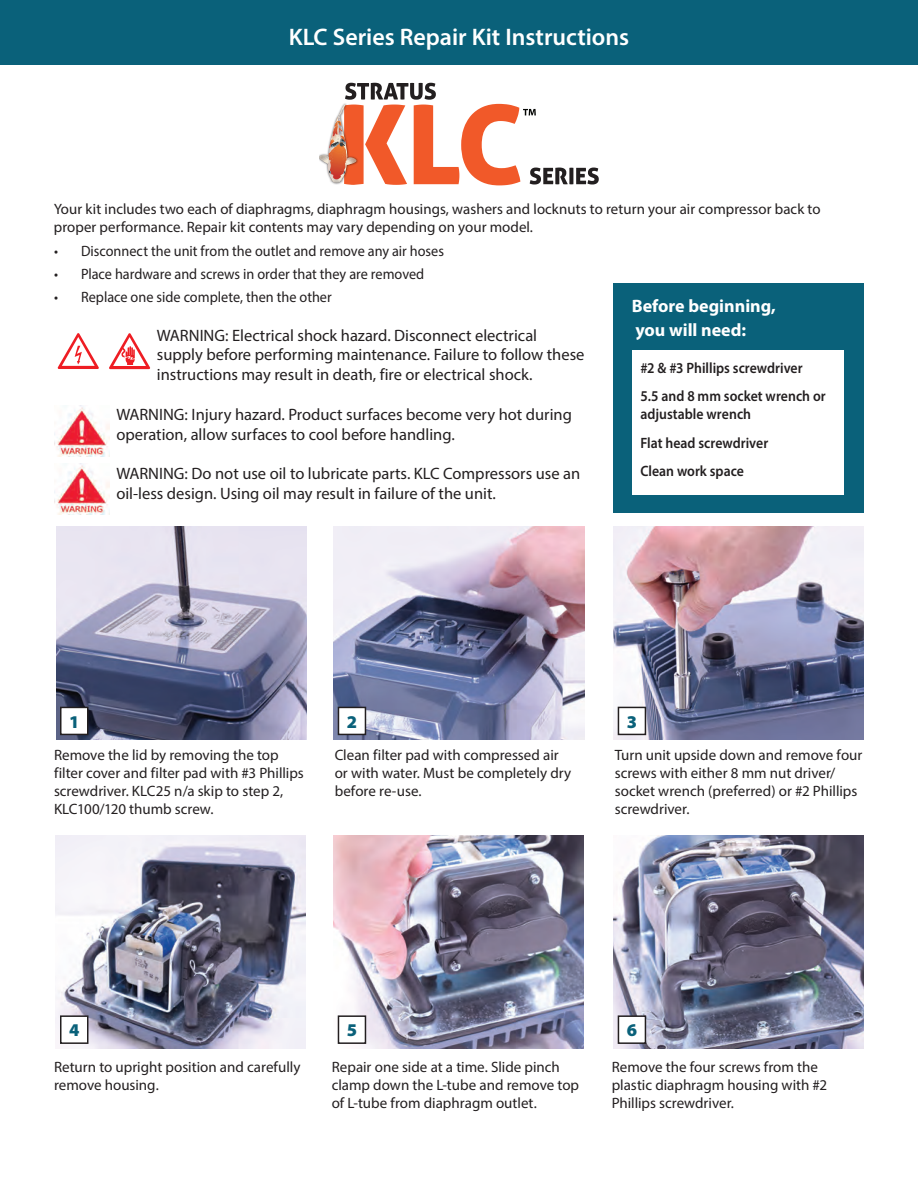
<style>
.page{position:relative;width:918px;height:1188px;background:#fff}
.page>*{position:absolute;margin:0;border:0;box-sizing:border-box;transform-origin:0 0}
.t1{font:600 24px "Myriad Pro";color:#fff}
.t2{font:700 18px "Myriad Pro";color:#fff}
.t3{font:900 18px "Myriad Pro";color:#0a617a}
.t4{font:16.5px/19.8px "Myriad Pro";color:#231f20}
.Hanging_indent{font:15px/18px "Myriad Pro";color:#231f20}
.Body_Text{font:15px/18px "Myriad Pro";color:#231f20}
.Hanging_indent-2{font:15px "Myriad Pro";color:#231f20;scale:.95 1}
.Hanging_indent-3{font:600 15px/18px "Myriad Pro";color:#231f20;scale:.92 1}
</style>
<div class="page">
<div style="left:0;top:0;width:918px;height:65px;background:#0a617a"></div>
<svg style="left:319px;top:83px;width:280px;height:102px"></svg>
<div style="left:614px;top:284px;width:250px;height:229px;background:#0a617a"></div>
<img style="left:56px;top:527px;width:250px;height:213px">
<svg style="left:58px;top:333px;width:41px;height:36px"></svg>
<svg style="left:109px;top:333px;width:41px;height:36px"></svg>
<img style="left:56px;top:405px;width:54px;height:51px">
<img style="left:56px;top:464px;width:54px;height:51px">
<img style="left:334px;top:527px;width:250px;height:213px">
<img style="left:614px;top:527px;width:250px;height:213px">
<img style="left:56px;top:835px;width:250px;height:213px">
<img style="left:333px;top:835px;width:250px;height:213px">
<img style="left:613px;top:835px;width:250px;height:213px">
<svg style="left:617px;top:1015px;width:30px;height:30px"></svg>
<svg style="left:337px;top:1015px;width:30px;height:30px"></svg>
<svg style="left:59px;top:1015px;width:30px;height:30px"></svg>
<svg style="left:617px;top:706px;width:30px;height:30px"></svg>
<svg style="left:337px;top:706px;width:30px;height:30px"></svg>
<svg style="left:59px;top:706px;width:30px;height:30px"></svg>
<svg style="left:632px;top:350px;width:211px;height:145px"></svg>
<h1 class="t1" style="left:289px;top:22px;width:342px">KLC Series Repair Kit Instructions</h1>
<p class="Body_Text" style="left:54px;top:200px;width:769px">Your kit includes two each of diaphragms, diaphragm housings, washers and locknuts to return your air compressor back to proper performance. Repair kit contents may vary depending on your model.</p>
<p class="Hanging_indent-2" style="left:54px;top:241px;width:412px">• Disconnect the unit from the outlet and remove any air hoses</p>
<p class="Hanging_indent-2" style="left:54px;top:265px;width:391px">• Place hardware and screws in order that they are removed</p>
<p class="Hanging_indent-2" style="left:54px;top:288px;width:294px">• Replace one side complete, then the other</p>
<p class="t4" style="left:157px;top:325px;width:429px">WARNING: Electrical shock hazard. Disconnect electrical supply before performing maintenance. Failure to follow these instructions may result in death, fire or electrical shock.</p>
<p class="t4" style="left:116px;top:404px;width:457px">WARNING: Injury hazard. Product surfaces become very hot during operation, allow surfaces to cool before handling.</p>
<p class="t4" style="left:116px;top:464px;width:465px">WARNING: Do not use oil to lubricate parts. KLC Compressors use an oil-less design. Using oil may result in failure of the unit.</p>
<p class="t2" style="left:632px;top:294px;width:145px">Before beginning,</p>
<p class="t2" style="left:635px;top:318px;width:112px">you will need:</p>
<p class="Hanging_indent-3" style="left:640px;top:358px;width:178px">#2 &amp; #3 Phillips screwdriver</p>
<p class="Hanging_indent-3" style="left:640px;top:387px;width:203px">5.5 and 8 mm socket wrench or adjustable wrench</p>
<p class="Hanging_indent-3" style="left:640px;top:433px;width:140px">Flat head screwdriver</p>
<p class="Hanging_indent-3" style="left:640px;top:462px;width:114px">Clean work space</p>
<p class="t3" style="left:69px;top:711px;width:12px">1</p>
<p class="t3" style="left:347px;top:711px;width:12px">2</p>
<p class="t3" style="left:627px;top:711px;width:12px">3</p>
<p class="Hanging_indent" style="left:54px;top:745px;width:251px">Remove the lid by removing the top filter cover and filter pad with #3 Phillips screwdriver. KLC25 n/a skip to step 2, KLC100/120 thumb screw.</p>
<p class="Hanging_indent" style="left:335px;top:745px;width:238px">Clean filter pad with compressed air or with water. Must be completely dry before re-use.</p>
<p class="Hanging_indent" style="left:615px;top:745px;width:249px">Turn unit upside down and remove four screws with either 8 mm nut driver/ socket wrench (preferred) or #2 Phillips screwdriver.</p>
<p class="t3" style="left:69px;top:1020px;width:12px">4</p>
<p class="t3" style="left:347px;top:1020px;width:12px">5</p>
<p class="t3" style="left:627px;top:1020px;width:12px">6</p>
<p class="Hanging_indent" style="left:54px;top:1057px;width:248px">Return to upright position and carefully remove housing.</p>
<p class="Hanging_indent" style="left:332px;top:1057px;width:249px">Repair one side at a time. Slide pinch clamp down the L-tube and remove top of L-tube from diaphragm outlet.</p>
<p class="Hanging_indent" style="left:612px;top:1057px;width:217px">Remove the four screws from the plastic diaphragm housing with #2<br>Phillips screwdriver.</p>
</div>
